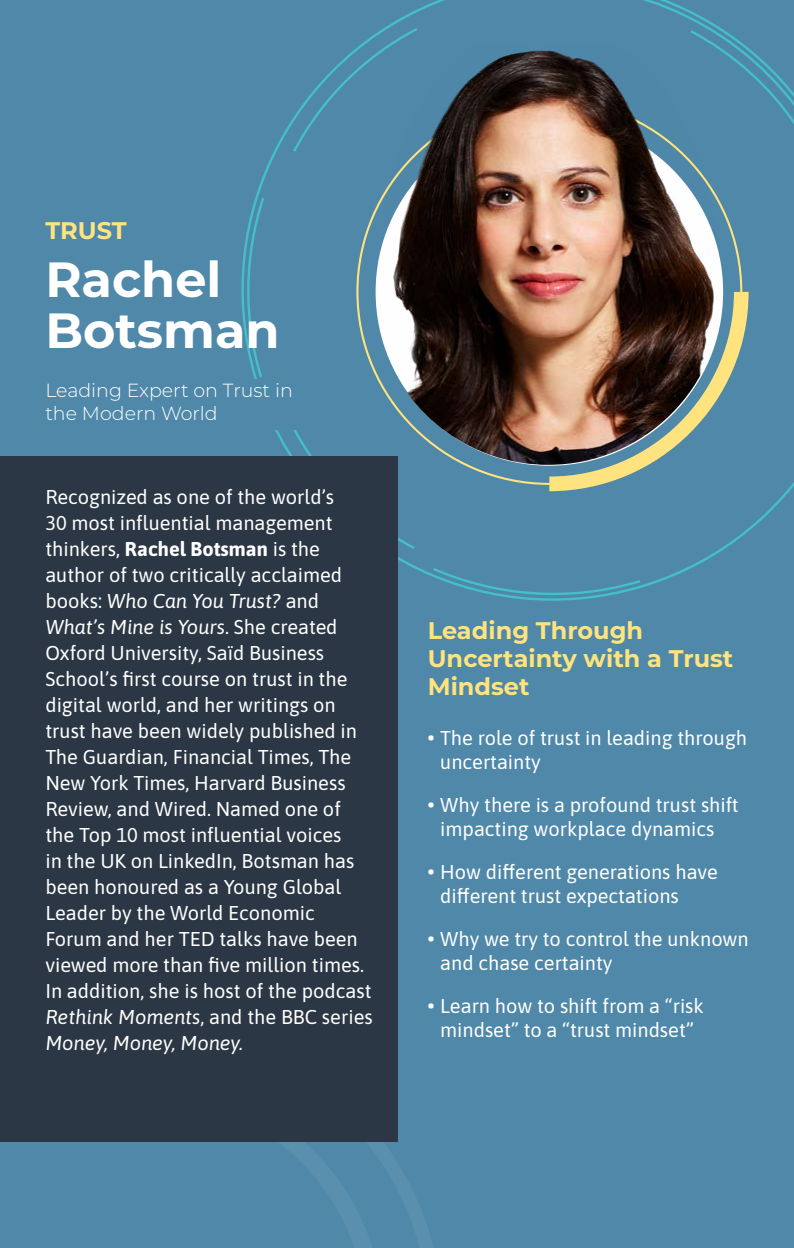
<style>
.page{position:relative;width:794px;height:1248px;background:#fff}
.page>*{position:absolute;margin:0;border:0;box-sizing:border-box;transform-origin:0 0}
.t1{font:700 49.4px/50.6px "Montserrat";color:#fff}
.t2{font:700 24px/28px "Montserrat";color:#ffe37e}
.t3{font:20px/26px "Asap";color:#fff}
.t4{font:300 19px/22.8px "Montserrat";color:#fff}
.s1{font-weight:700}
.s2{font-style:italic}
.s3{font-family:"Montserrat";font-weight:900}
</style>
<div class="page">
<div style="left:0;top:0;width:794px;height:1247px;background:#4f88a8"></div>
<svg style="left:241px;top:0;width:553px;height:635px"></svg>
<svg style="left:243px;top:195px;width:23px;height:184px"></svg>
<svg style="left:430px;top:565px;width:213px;height:37px"></svg>
<svg style="left:687px;top:28px;width:107px;height:404px"></svg>
<svg style="left:291px;top:26px;width:129px;height:128px"></svg>
<svg style="left:277px;top:396px;width:140px;height:155px"></svg>
<svg style="left:378px;top:1021px;width:55px;height:226px"></svg>
<svg style="left:141px;top:1141px;width:237px;height:106px"></svg>
<div style="left:0;top:456px;width:397px;height:685px;background:#2b3744"></div>
<svg style="left:356px;top:99px;width:392px;height:392px"></svg>
<img style="left:383px;top:46px;width:339px;height:419px">
<div style="left:45px;top:379px;width:258px;height:51px;background:#4f88a8"></div>
<p class="t2" style="left:45px;top:215px;width:83px">TRUST</p>
<h1 class="t1" style="left:45px;top:253px;width:236px">Rachel<br>Botsman</h1>
<p class="t4" style="left:45px;top:379px;width:249px">Leading Expert on Trust in the Modern World</p>
<p class="t3" style="left:45px;top:482px;width:329px">Recognized as one of the world’s<br>30 most influential management thinkers, <span class="s1">Rachel Botsman</span> is the author of two critically acclaimed books: <span class="s2">Who Can You Trust?</span> and<br><span class="s2">What’s Mine is Yours</span>. She created<br>Oxford University, Saïd Business<br>School’s first course on trust in the digital world, and her writings on trust have been widely published in<br>The Guardian, Financial Times, The<br>New York Times, Harvard Business<br>Review, and Wired. Named one of the Top 10 most influential voices<br>in the UK on LinkedIn, Botsman has been honoured as a Young Global<br>Leader by the World Economic<br>Forum and her TED talks have been viewed more than five million times.<br>In addition, she is host of the podcast<br><span class="s2">Rethink Moments</span>, and the BBC series<br><span class="s2">Money, Money, Money.</span></p>
<p class="t2" style="left:428px;top:615px;width:307px">Leading Through<br>Uncertainty with a Trust<br>Mindset</p>
<p class="t3" style="left:440px;top:724px;width:308px;line-height:24px;text-indent:-13px"><span class="s3">∙</span> The role of trust in leading through uncertainty</p>
<p class="t3" style="left:427px;top:791px;width:313px;line-height:24px;text-align:center"><span class="s3">∙</span> Why there is a profound trust shift impacting workplace dynamics</p>
<p class="t3" style="left:440px;top:858px;width:279px;line-height:24px;text-indent:-13px"><span class="s3">∙</span> How different generations have different trust expectations</p>
<p class="t3" style="left:440px;top:925px;width:310px;line-height:24px;text-indent:-13px"><span class="s3">∙</span> Why we try to control the unknown and chase certainty</p>
<p class="t3" style="left:427px;top:992px;width:278px;line-height:24px;text-align:center"><span class="s3">∙</span> Learn how to shift from a “risk mindset” to a “trust mindset”</p>
</div>
